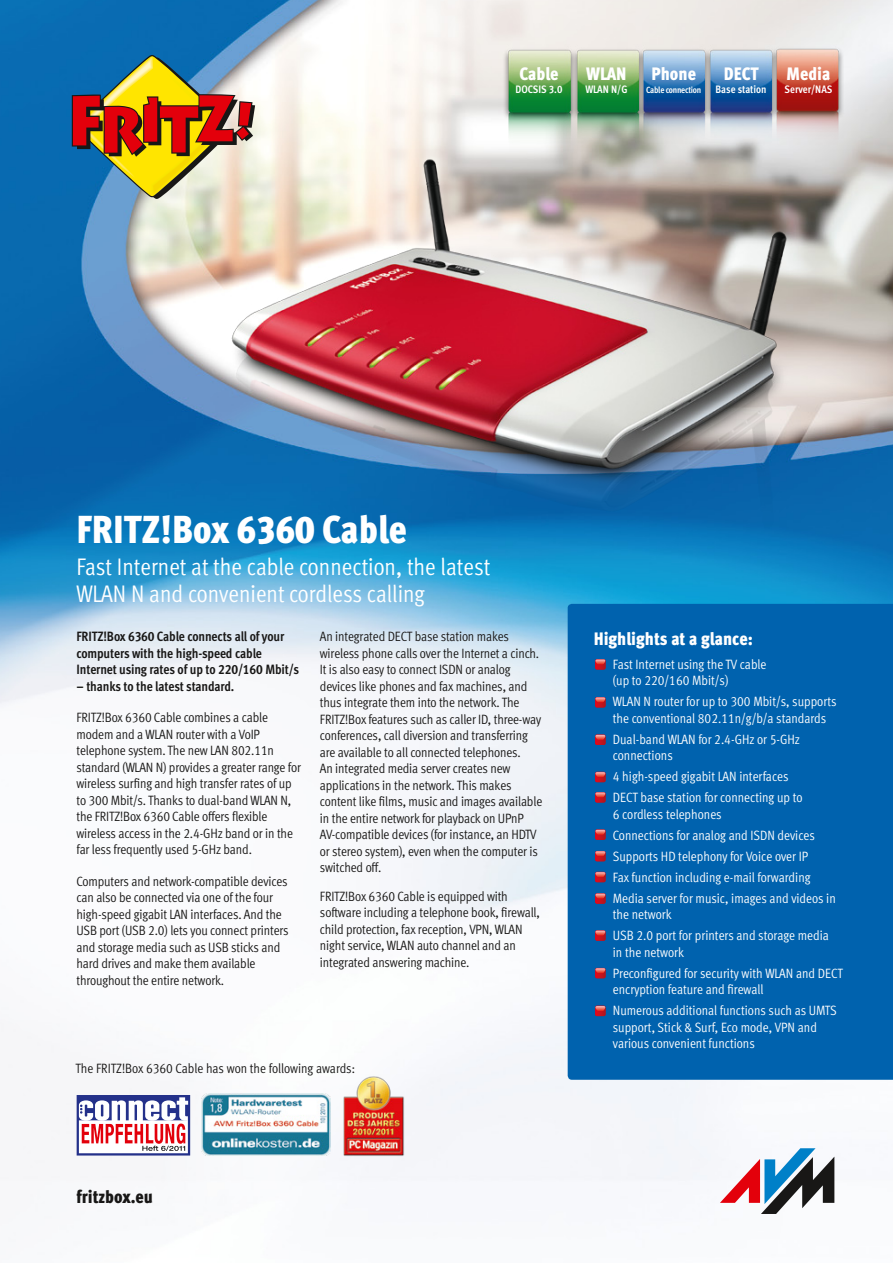
<style>
.page{position:relative;width:893px;height:1263px;background:#fff}
.page>*{position:absolute;margin:0;border:0;box-sizing:border-box;transform-origin:0 0}
.t1{font:900 39px "AVM Meta OT Cond";color:#fff}
.t2{font:24px/27px "AVM Meta OT Cond";color:#fff}
.t3{font:900 18px "AVM Meta OT Cond";color:#fff}
.t4{font:900 18px "AVM Meta OT Cond";color:#181716}
.t5{font:13.5px/16.5px "AVM Meta OT Cond";letter-spacing:-.01em;color:#181716}
.t6{font:13.5px/21px "AVM Meta OT Cond";color:#fff}
.t7{font:700 13.5px/16.5px "AVM Meta OT Cond";letter-spacing:-.01em;color:#181716}
.t8{font:700 10.8px "AVM Meta OT Cond";color:#fff}
.t9{font:700 9px "AVM Meta OT Cond";letter-spacing:-.025em;color:#fff}
</style>
<div class="page">
<img style="left:0;top:0;width:893px;height:1203px">
<svg style="left:72px;top:54px;width:183px;height:145px;background:#98815a"></svg>
<img style="left:579px;top:44px;width:56px;height:66px">
<img style="left:635px;top:44px;width:66px;height:66px">
<img style="left:500px;top:44px;width:79px;height:66px">
<img style="left:701px;top:44px;width:66px;height:66px">
<img style="left:767px;top:43px;width:79px;height:115px">
<div style="left:568px;top:604px;width:325px;height:476px;background:#0062ae"></div>
<svg style="left:595px;top:659px;width:10px;height:10px"></svg>
<svg style="left:595px;top:697px;width:10px;height:10px"></svg>
<svg style="left:595px;top:829px;width:10px;height:11px"></svg>
<svg style="left:595px;top:851px;width:10px;height:10px"></svg>
<svg style="left:595px;top:872px;width:10px;height:10px"></svg>
<svg style="left:595px;top:893px;width:10px;height:11px"></svg>
<svg style="left:595px;top:930px;width:10px;height:11px"></svg>
<svg style="left:595px;top:968px;width:10px;height:10px"></svg>
<svg style="left:595px;top:1006px;width:10px;height:10px"></svg>
<svg style="left:595px;top:792px;width:10px;height:10px"></svg>
<svg style="left:595px;top:772px;width:10px;height:10px"></svg>
<svg style="left:595px;top:734px;width:10px;height:11px"></svg>
<img style="left:209px;top:110px;width:609px;height:447px">
<img style="left:343px;top:1075px;width:63px;height:81px">
<img style="left:201px;top:1094px;width:129px;height:62px">
<div style="left:77px;top:1095px;width:113px;height:60px;background:linear-gradient(to right,#6169aa,#5b65a7)"></div>
<div style="left:79px;top:1120px;width:109px;height:33px;background:#fff"></div>
<svg style="left:79px;top:1097px;width:109px;height:54px"></svg>
<svg style="left:720px;top:1148px;width:114px;height:66px"></svg>
<h3 class="t3" style="left:519px;top:62px;width:41px">Cable</h3>
<p class="t8" style="left:515px;top:83px;width:48px">DOCSIS 3.0</p>
<h3 class="t3" style="left:586px;top:62px;width:42px">WLAN</h3>
<p class="t8" style="left:585px;top:83px;width:43px">WLAN N/G</p>
<h3 class="t3" style="left:652px;top:62px;width:46px">Phone</h3>
<p class="t9" style="left:646px;top:85px;width:57px">Cable connection</p>
<h3 class="t3" style="left:724px;top:62px;width:36px">DECT</h3>
<p class="t8" style="left:716px;top:83px;width:52px">Base station</p>
<h3 class="t3" style="left:787px;top:62px;width:45px">Media</h3>
<p class="t8" style="left:784px;top:83px;width:49px">Server/NAS</p>
<h1 class="t1" style="left:77px;top:505px;width:332px">FRITZ!Box 6360 Cable</h1>
<h2 class="t2" style="left:77px;top:553px;width:415px">Fast Internet at the cable connection, the latest<br>WLAN N and convenient cordless calling</h2>
<p class="t7" style="left:77px;top:628px;width:224px">FRITZ!Box 6360 Cable connects all of your computers with the high-speed cable<br>Internet using rates of up to 220/160 Mbit/s</p>
<p class="t7" style="left:77px;top:678px;width:159px">– thanks to the latest standard.</p>
<p class="t5" style="left:77px;top:709px;width:226px">FRITZ!Box 6360 Cable combines a cable modem and a WLAN router with a VoIP telephone system. The new LAN 802.11n standard (WLAN N) provides a greater range for wireless surfing and high transfer rates of up to 300 Mbit/s. Thanks to dual-band WLAN N, the FRITZ!Box 6360 Cable offers flexible wireless access in the 2.4-GHz band or in the far less frequently used 5-GHz band.</p>
<p class="t5" style="left:77px;top:873px;width:214px">Computers and network-compatible devices can also be connected via one of the four high-speed gigabit LAN interfaces. And the USB port (USB 2.0) lets you connect printers and storage media such as USB sticks and hard drives and make them available throughout the entire network.</p>
<p class="t5" style="left:320px;top:628px;width:224px">An integrated DECT base station makes wireless phone calls over the Internet a cinch.<br>It is also easy to connect ISDN or analog devices like phones and fax machines, and thus integrate them into the network. The FRITZ!Box features such as caller ID, three-way conferences, call diversion and transferring are available to all connected telephones.<br>An integrated media server creates new applications in the network. This makes content like films, music and images available in the entire network for playback on UPnP AV-compatible devices (for instance, an HDTV or stereo system), even when the computer is switched off.</p>
<p class="t5" style="left:320px;top:888px;width:222px">FRITZ!Box 6360 Cable is equipped with software including a telephone book, firewall, child protection, fax reception, VPN, WLAN night service, WLAN auto channel and an integrated answering machine.</p>
<p class="t5" style="left:75px;top:1060px;width:281px">The FRITZ!Box 6360 Cable has won the following awards:</p>
<h3 class="t4" style="left:77px;top:1185px;width:78px">fritzbox.eu</h3>
<h3 class="t3" style="left:594px;top:627px;width:161px">Highlights at a glance:</h3>
<p class="t6" style="left:613px;top:656px;width:155px;line-height:16.5px">Fast Internet using the TV cable (up to 220/160 Mbit/s)</p>
<p class="t6" style="left:613px;top:693px;width:225px;line-height:16.5px">WLAN N router for up to 300 Mbit/s, supports the conventional 802.11n/g/b/a standards</p>
<p class="t6" style="left:613px;top:731px;width:189px;line-height:16.5px">Dual-band WLAN for 2.4-GHz or 5-GHz connections</p>
<p class="t6" style="left:613px;top:766px;width:191px">4 high-speed gigabit LAN interfaces<br>DECT base station for connecting up to</p>
<p class="t6" style="left:613px;top:804px;width:224px">6 cordless telephones<br>Connections for analog and ISDN devices Supports HD telephony for Voice over IP<br>Fax function including e-mail forwarding Media server for music, images and videos in</p>
<p class="t6" style="left:613px;top:904px;width:218px">the network<br>USB 2.0 port for printers and storage media</p>
<p class="t6" style="left:613px;top:942px;width:232px">in the network<br>Preconfigured for security with WLAN and DECT</p>
<p class="t6" style="left:613px;top:979px;width:226px">encryption feature and firewall<br>Numerous additional functions such as UMTS</p>
<p class="t6" style="left:613px;top:1019px;width:206px;line-height:16.5px">support, Stick &amp; Surf, Eco mode, VPN and various convenient functions</p>
</div>
